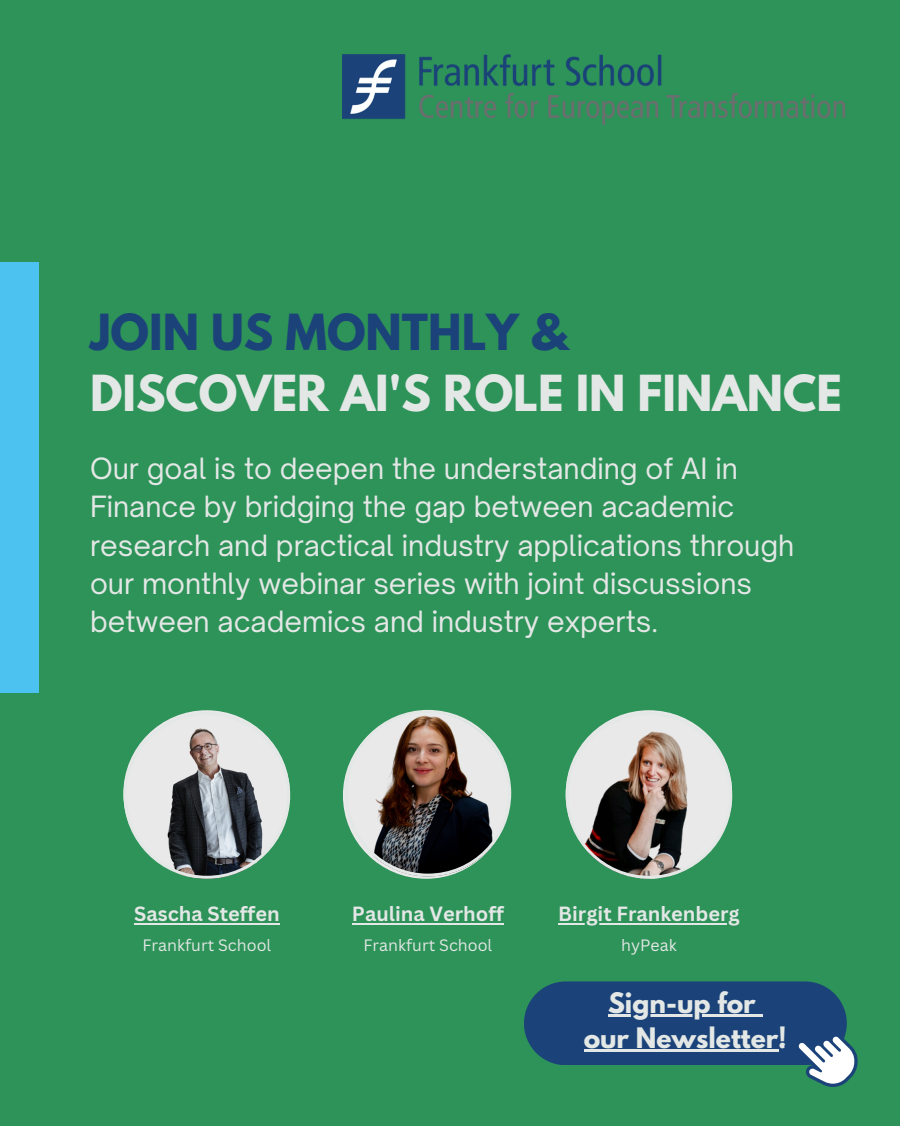
<style>
.page{position:relative;width:900px;height:1126px;background:#fff}
.page>*{position:absolute;margin:0;border:0;box-sizing:border-box;transform-origin:0 0}
.t1{font:700 44px/60.8px "League Spartan";color:#e3e7e5}
.t2{font:28px/38.2px "Open Sauce One";color:#e3e7e5}
.t3{font:700 25px/34.5px "League Spartan";color:#e3e7e5;text-align:center}
.t4{font:700 20px "Canva Sans";color:#e3e7e5}
.t5{font:16px "Canva Sans";color:#e3e7e5}
.s1{color:#1b4379}
</style>
<div class="page">
<div style="left:0;top:0;width:900px;height:1125px;background:#2d9359"></div>
<img style="left:342px;top:55px;width:504px;height:70px">
<img style="left:345px;top:709px;width:166px;height:167px">
<svg style="left:124px;top:711px;width:166px;height:167px"></svg>
<img style="left:566px;top:711px;width:166px;height:167px">
<div style="left:0;top:262px;width:39px;height:430px;background:#4cc2f1"></div>
<hr style="left:134px;top:922px;width:146px;height:2px;background:#e3e7e5">
<hr style="left:352px;top:922px;width:152px;height:2px;background:#e3e7e5">
<hr style="left:558px;top:922px;width:182px;height:2px;background:#e3e7e5">
<div style="left:524px;top:981px;width:323px;height:83px;background:#1b4379;border-radius:42px"></div>
<hr style="left:608px;top:1014px;width:148px;height:2px;background:#e3e7e5">
<svg style="left:756px;top:1014px;width:7px;height:2px"></svg>
<hr style="left:584px;top:1048px;width:194px;height:2px;background:#e3e7e5">
<svg style="left:784px;top:1028px;width:74px;height:58px"></svg>
<h4 class="t1" style="left:90px;top:307px;width:753px"><span class="s1">JOIN US MONTHLY &amp;<br></span>DISCOVER AI'S ROLE IN FINANCE</h4>
<p class="t2" style="left:90px;top:449px;width:706px">Our goal is to deepen the understanding of AI in Finance by bridging the gap between academic research and practical industry applications through our monthly webinar series with joint discussions between academics and industry experts.</p>
<p class="t4" style="left:134px;top:899px;width:147px">Sascha Steffen</p>
<p class="t4" style="left:352px;top:899px;width:153px">Paulina Verhoff</p>
<h4 class="t4" style="left:558px;top:899px;width:183px">Birgit Frankenberg</h4>
<p class="t5" style="left:143px;top:933px;width:130px">Frankfurt School</p>
<h4 class="t5" style="left:364px;top:933px;width:130px">Frankfurt School</h4>
<p class="t5" style="left:621px;top:933px;width:57px">hyPeak</p>
<h3 class="t3" style="left:584px;top:988px;width:205px">Sign-up for<br>our Newsletter!</h3>
</div>
